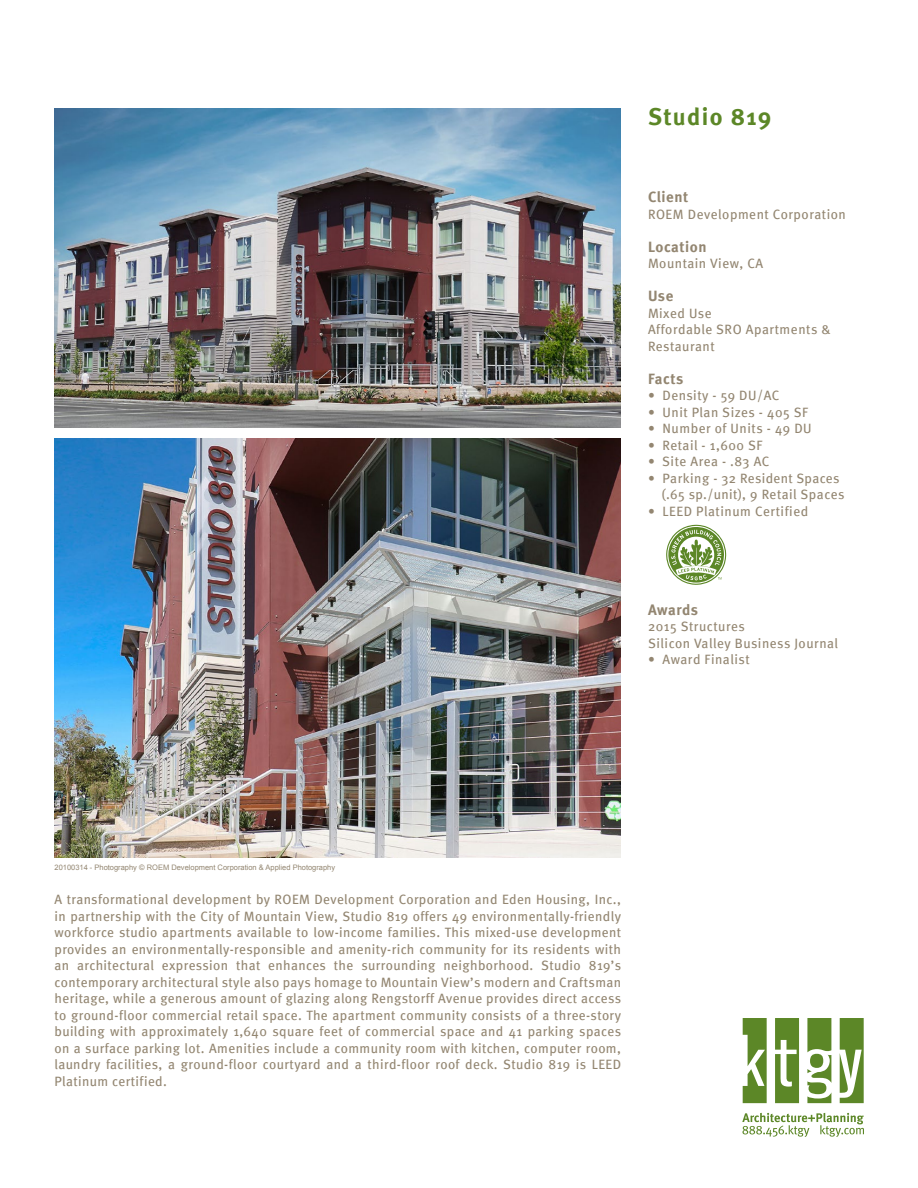
<style>
.page{position:relative;width:918px;height:1188px;background:#fff}
.page>*{position:absolute;margin:0;border:0;box-sizing:border-box;transform-origin:0 0}
.Project_Title{font:700 24px "Meta";letter-spacing:.06em;color:#5c8727}
.Category_Title{font:700 15px "Meta";letter-spacing:.04em;color:#938671}
.t1{font:13.5px/16.5px "Meta";letter-spacing:.04em;color:#938671}
.t2{font:7.5px "Arial";color:#938671}
</style>
<div class="page">
<svg style="left:742px;top:1113px;width:122px;height:24px"></svg>
<svg style="left:743px;top:1018px;width:24px;height:85px"></svg>
<svg style="left:807px;top:1018px;width:24px;height:85px"></svg>
<svg style="left:840px;top:1018px;width:24px;height:85px"></svg>
<svg style="left:775px;top:1018px;width:24px;height:85px"></svg>
<img style="left:55px;top:108px;width:566px;height:320px">
<img style="left:55px;top:438px;width:566px;height:419px">
<svg style="left:666px;top:525px;width:60px;height:60px"></svg>
<p class="Project_Title" style="left:648px;top:103px;width:125px">Studio 819</p>
<p class="Category_Title" style="left:648px;top:188px;width:42px">Client</p>
<p class="t1" style="left:648px;top:206px;width:199px">ROEM Development Corporation</p>
<p class="Category_Title" style="left:648px;top:238px;width:60px">Location</p>
<p class="t1" style="left:648px;top:255px;width:117px">Mountain View, CA</p>
<p class="Category_Title" style="left:648px;top:287px;width:27px">Use</p>
<p class="t1" style="left:648px;top:305px;width:184px">Mixed Use<br>Affordable SRO Apartments &amp;</p>
<p class="t1" style="left:648px;top:338px;width:68px">Restaurant</p>
<p class="Category_Title" style="left:648px;top:370px;width:37px">Facts</p>
<p class="t1" style="left:648px;top:387px;width:133px">• Density - 59 DU/AC</p>
<p class="t1" style="left:648px;top:404px;width:162px">• Unit Plan Sizes - 405 SF</p>
<p class="t1" style="left:648px;top:420px;width:165px">• Number of Units - 49 DU</p>
<p class="t1" style="left:648px;top:437px;width:116px">• Retail - 1,600 SF</p>
<p class="t1" style="left:648px;top:453px;width:123px">• Site Area - .83 AC</p>
<p class="t1" style="left:662px;top:470px;width:184px;text-indent:-14px">• Parking - 32 Resident Spaces (.65 sp./unit), 9 Retail Spaces</p>
<p class="t1" style="left:648px;top:503px;width:162px">• LEED Platinum Certified</p>
<p class="Category_Title" style="left:648px;top:601px;width:52px">Awards</p>
<p class="t1" style="left:648px;top:618px;width:98px">2015 Structures</p>
<p class="t1" style="left:648px;top:635px;width:192px">Silicon Valley Business Journal</p>
<p class="t1" style="left:648px;top:651px;width:103px">• Award Finalist</p>
<p class="t2" style="left:55px;top:863px;width:282px">20100314 - Photography © ROEM Development Corporation &amp; Applied Photography</p>
<p class="t1" style="left:55px;top:891px;width:568px;text-align:justify">A transformational development by ROEM Development Corporation and Eden Housing, Inc., in partnership with the City of Mountain View, Studio 819 offers 49 environmentally-friendly workforce studio apartments available to low-income families. This mixed-use development provides an environmentally-responsible and amenity-rich community for its residents with an architectural expression that enhances the surrounding neighborhood. Studio 819’s contemporary architectural style also pays homage to Mountain View’s modern and Craftsman heritage, while a generous amount of glazing along Rengstorff Avenue provides direct access to ground-floor commercial retail space. The apartment community consists of a three-story building with approximately 1,640 square feet of commercial space and 41 parking spaces on a surface parking lot. Amenities include a community room with kitchen, computer room, laundry facilities, a ground-floor courtyard and a third-floor roof deck. Studio 819 is LEED Platinum certified.</p>
</div>
